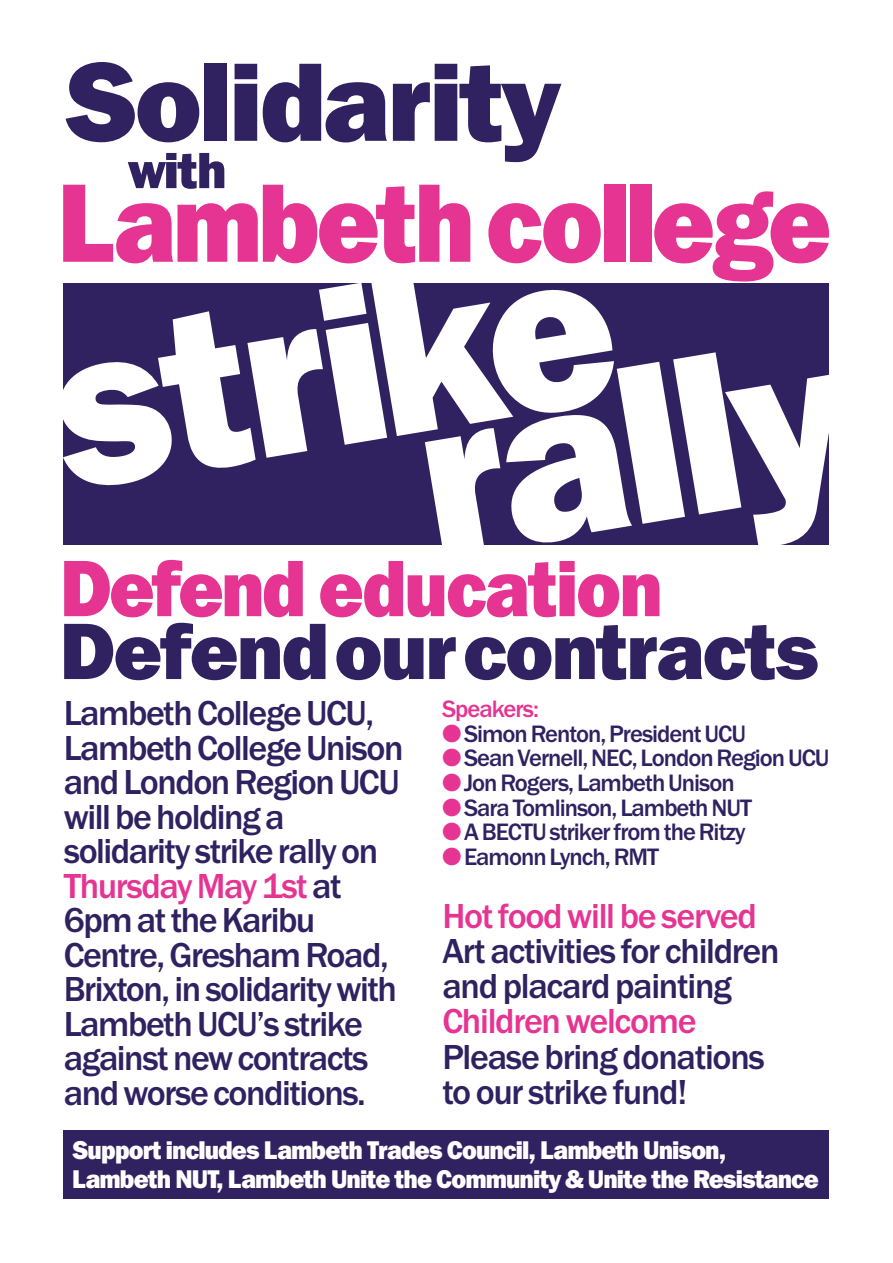
<style>
.page{position:relative;width:893px;height:1263px;background:#fff}
.page>*{position:absolute;margin:0;border:0;box-sizing:border-box;transform-origin:0 0}
.t1{font:800 226.35px "Franklin Gothic IT Cby BT";color:#fff;scale:.93 1}
.t2{font:800 111px "Franklin Gothic IT Cby BT";letter-spacing:-.035em;color:#e63492;scale:.93 1}
.t3{font:800 111px "Franklin Gothic IT Cby BT";letter-spacing:-.025em;color:#302261}
.t4{font:800 79.5px "Franklin Gothic IT Cby BT";letter-spacing:-.025em;color:#302261}
.t5{font:800 79.5px "Franklin Gothic IT Cby BT";letter-spacing:-.025em;color:#e63492;scale:.93 1}
.t6{font:800 50.7px "Franklin Gothic IT Cby BT";color:#302261}
.t7{font:500 36px/34.5px "Franklin Gothic";letter-spacing:-.04em;color:#302261}
.t8{font:500 36px "Franklin Gothic";letter-spacing:-.035em;color:#e63492}
.t9{font:800 25.5px/28.5px "Franklin Gothic IT Cby BT";letter-spacing:-.04em;color:#fff;scale:.96 1}
.t10{font:500 24.6px "Franklin Gothic";letter-spacing:-.04em;color:#302261}
.t11{font:500 24.6px "Franklin Gothic";letter-spacing:-.04em;color:#e63492}
.s1{color:#e63492}
</style>
<div class="page">
<div style="left:64px;top:284px;width:765px;height:261px;background:#302261"></div>
<div style="left:64px;top:1130px;width:765px;height:69px;background:#302261"></div>
<h2 class="t3" style="left:64px;top:64px;width:499px">Solidarity</h2>
<h3 class="t6" style="left:129px;top:153px;width:100px">with</h3>
<h2 class="t2" style="left:57px;top:185px;width:834px">Lambethcollege</h2>
<h1 class="t1" style="left:41px;top:334px;width:612px;rotate:-9deg">strike</h1>
<h1 class="t1" style="left:409px;top:402px;width:462px;rotate:-9deg">rally</h1>
<h3 class="t5" style="left:60px;top:561px;width:650px">Defend education</h3>
<h3 class="t4" style="left:60px;top:624px;width:761px">Defendourcontracts</h3>
<p class="t7" style="left:64px;top:695px;width:341px">Lambeth College UCU,<br>Lambeth College Unison and London Region UCU will be holding a solidarity strike rally on<br><span class="s1">Thursday May 1st</span> at<br>6pm at the Karibu<br>Centre, Gresham Road,<br>Brixton, in solidarity with<br>Lambeth UCU’s strike against new contracts and worse conditions.</p>
<p class="t11" style="left:442px;top:694px;width:98px">Speakers:</p>
<p class="t10" style="left:442px;top:719px;width:305px"><span class="s1">●</span>Simon Renton, President UCU</p>
<p class="t10" style="left:442px;top:743px;width:389px"><span class="s1">●</span>Sean Vernell, NEC, London Region UCU</p>
<p class="t10" style="left:442px;top:768px;width:294px"><span class="s1">●</span>Jon Rogers, Lambeth Unison</p>
<p class="t10" style="left:442px;top:793px;width:311px"><span class="s1">●</span>Sara Tomlinson, Lambeth NUT</p>
<p class="t10" style="left:442px;top:817px;width:305px"><span class="s1">●</span>A BECTU striker from the Ritzy</p>
<p class="t10" style="left:442px;top:842px;width:218px"><span class="s1">●</span>Eamonn Lynch, RMT</p>
<p class="t8" style="left:442px;top:894px;width:316px">Hot food will be served</p>
<p class="t7" style="left:442px;top:933px;width:339px;line-height:35.2px">Art activities for children and placard painting</p>
<p class="t8" style="left:442px;top:1000px;width:256px">Children welcome</p>
<p class="t7" style="left:442px;top:1038px;width:324px;line-height:35.2px">Please bring donations to our strike fund!</p>
<p class="t9" style="left:72px;top:1138px;width:779px">Support includes Lambeth Trades Council, Lambeth Unison,<br>Lambeth NUT, Lambeth Unite the Community &amp; Unite the Resistance</p>
</div>
